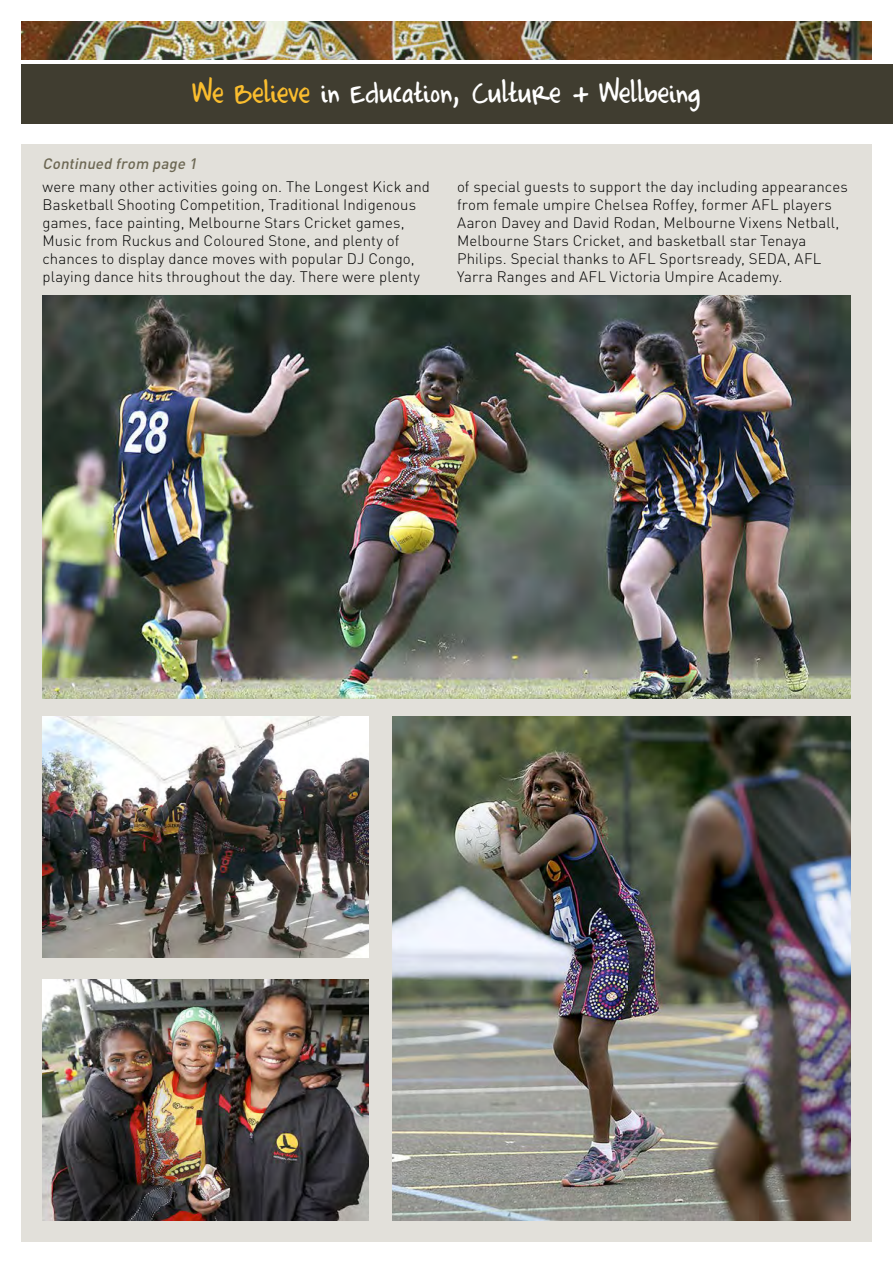
<style>
.page{position:relative;width:893px;height:1263px;background:#fff}
.page>*{position:absolute;margin:0;border:0;box-sizing:border-box;transform-origin:0 0}
.Headings{font:34.5px "Completein Him";color:#fff}
.Body{font:300 15px/18px "DIN";letter-spacing:.005em;color:#000}
.Body-2{font:italic 500 15px "DIN";color:#6d6854}
.s1{color:#fabd2e}
</style>
<div class="page">
<div style="left:21px;top:145px;width:851px;height:1097px;background:#e2e0da"></div>
<div style="left:21px;top:64px;width:872px;height:59px;background:#403d30"></div>
<img style="left:21px;top:21px;width:851px;height:39px">
<img style="left:43px;top:296px;width:807px;height:402px">
<img style="left:43px;top:716px;width:326px;height:242px">
<img style="left:392px;top:716px;width:458px;height:504px">
<img style="left:43px;top:979px;width:326px;height:241px">
<p class="Headings" style="left:192px;top:77px;width:509px"><span class="s1">We Believe</span> in Education, Culture + Wellbeing</p>
<p class="Body-2" style="left:43px;top:154px;width:159px">Continued from page 1</p>
<p class="Body" style="left:43px;top:177px;width:389px">were many other activities going on. The Longest Kick and Basketball Shooting Competition, Traditional Indigenous games, face painting, Melbourne Stars Cricket games, Music from Ruckus and Coloured Stone, and plenty of chances to display dance moves with popular DJ Congo, playing dance hits throughout the day. There were plenty</p>
<p class="Body" style="left:457px;top:177px;width:392px">of special guests to support the day including appearances from female umpire Chelsea Roffey, former AFL players Aaron Davey and David Rodan, Melbourne Vixens Netball, Melbourne Stars Cricket, and basketball star Tenaya Philips. Special thanks to AFL Sportsready, SEDA, AFL Yarra Ranges and AFL Victoria Umpire Academy.</p>
</div>
